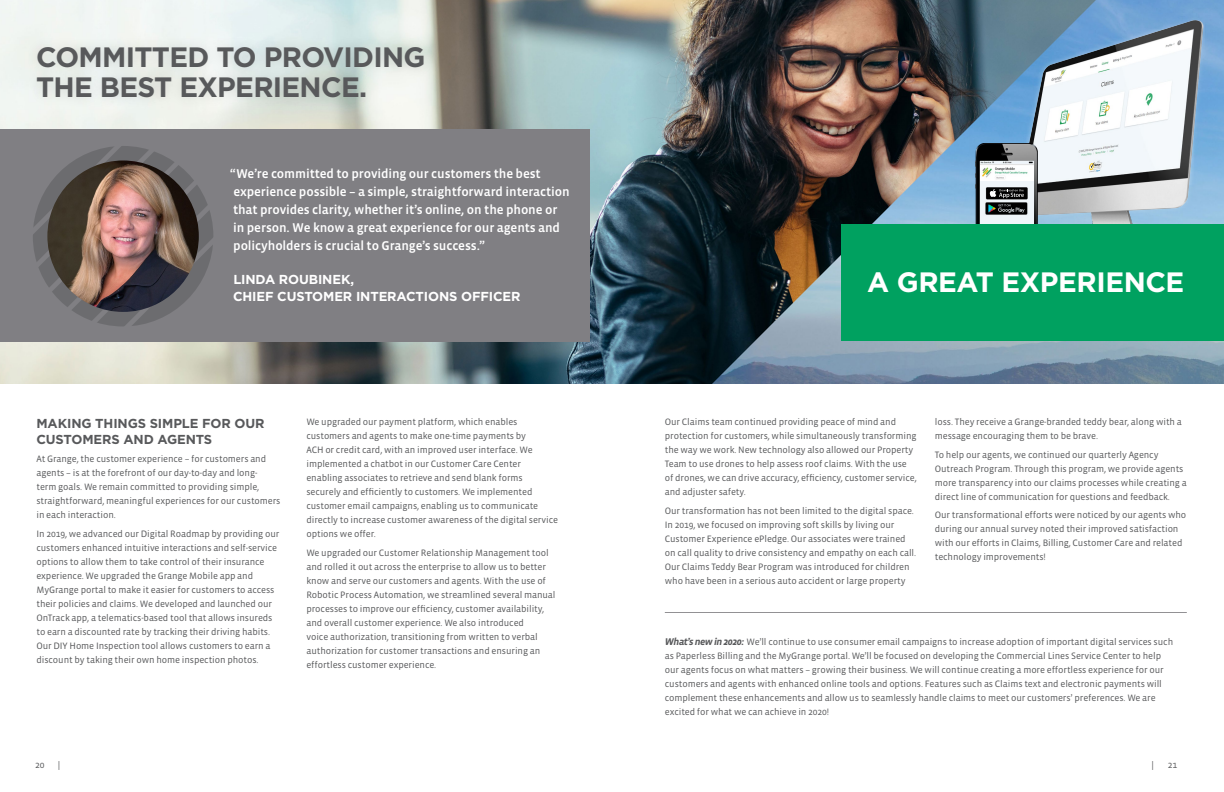
<style>
.page{position:relative;width:1224px;height:792px;background:#fff}
.page>*{position:absolute;margin:0;border:0;box-sizing:border-box;transform-origin:0 0}
.t1{font:700 28px/30px "Gotham";letter-spacing:-.025em;color:#58595b}
.t2{font:700 28px "Gotham";letter-spacing:-.015em;color:#fff}
.t3{font:500 13px/18px "Vista Sans OT";letter-spacing:-.01em;color:#fff}
.t4{font:700 13px/17px "Gotham";letter-spacing:-.01em;color:#fff}
.t5{font:700 13px/16px "Gotham";letter-spacing:-.01em;color:#58595b}
.t6{font:9.5px/14px "Vista Sans OT";letter-spacing:-.01em;color:#58595b}
.s1{font-weight:700;font-style:italic;font-size:10px}
</style>
<div class="page">
<img style="left:0;top:0;width:712px;height:384px">
<div style="left:0;top:129px;width:590px;height:213px;background:#807f83"></div>
<div style="left:25px;top:35px;width:411px;height:75px;background:#000;opacity:.13"></div>
<svg style="left:33px;top:146px;width:180px;height:180px"></svg>
<img style="left:47px;top:161px;width:152px;height:151px;border-radius:76px">
<img style="left:712px;top:0;width:512px;height:384px">
<img style="left:971px;top:13px;width:253px;height:211px">
<img style="left:971px;top:143px;width:72px;height:81px">
<div style="left:980px;top:165px;width:53px;height:77px;background:#eff5f9"></div>
<img style="left:980px;top:165px;width:53px;height:15px">
<div style="left:986px;top:187px;width:42px;height:13px;background:#939698"></div>
<div style="left:986px;top:187px;width:42px;height:12px;background:#000"></div>
<svg style="left:989px;top:189px;width:35px;height:9px"></svg>
<img style="left:985px;top:202px;width:43px;height:13px">
<div style="left:841px;top:224px;width:383px;height:117px;background:#00a160"></div>
<hr style="left:665px;top:612px;width:522px;height:1px;background:#807f83">
<h1 class="t1" style="left:36px;top:42px;width:391px">COMMITTED TO PROVIDING<br>THE BEST EXPERIENCE.</h1>
<p class="t3" style="left:230px;top:165px;width:341px">“We’re committed to providing our customers the best experience possible – a simple, straightforward interaction that provides clarity, whether it’s online, on the phone or<br>in person. We know a great experience for our agents and policyholders is crucial to Grange’s success.”</p>
<h2 class="t4" style="left:233px;top:271px;width:289px">LINDA ROUBINEK,<br>CHIEF CUSTOMER INTERACTIONS OFFICER</h2>
<h2 class="t5" style="left:36px;top:415px;width:230px">MAKING THINGS SIMPLE FOR OUR<br>CUSTOMERS AND AGENTS</h2>
<p class="t6" style="left:36px;top:452px;width:246px">At Grange, the customer experience – for customers and agents – is at the forefront of our day-to-day and long-<br>term goals. We remain committed to providing simple, straightforward, meaningful experiences for our customers in each interaction.</p>
<p class="t6" style="left:36px;top:527px;width:245px">In 2019, we advanced our Digital Roadmap by providing our customers enhanced intuitive interactions and self-service options to allow them to take control of their insurance experience. We upgraded the Grange Mobile app and MyGrange portal to make it easier for customers to access their policies and claims. We developed and launched our OnTrack app, a telematics-based tool that allows insureds to earn a discounted rate by tracking their driving habits.<br>Our DIY Home Inspection tool allows customers to earn a discount by taking their own home inspection photos.</p>
<p class="t6" style="left:306px;top:415px;width:253px">We upgraded our payment platform, which enables customers and agents to make one-time payments by<br>ACH or credit card, with an improved user interface. We implemented a chatbot in our Customer Care Center enabling associates to retrieve and send blank forms securely and efficiently to customers. We implemented customer email campaigns, enabling us to communicate directly to increase customer awareness of the digital service options we offer.</p>
<p class="t6" style="left:306px;top:546px;width:251px">We upgraded our Customer Relationship Management tool and rolled it out across the enterprise to allow us to better know and serve our customers and agents. With the use of Robotic Process Automation, we streamlined several manual processes to improve our efficiency, customer availability, and overall customer experience. We also introduced<br>voice authorization, transitioning from written to verbal authorization for customer transactions and ensuring an effortless customer experience.</p>
<p class="t6" style="left:35px;top:758px;width:11px">20</p>
<p class="t6" style="left:58px;top:758px;width:4px">|</p>
<h1 class="t2" style="left:867px;top:264px;width:319px">A GREAT EXPERIENCE</h1>
<p class="t6" style="left:665px;top:415px;width:253px">Our Claims team continued providing peace of mind and protection for customers, while simultaneously transforming the way we work. New technology also allowed our Property Team to use drones to help assess roof claims. With the use of drones, we can drive accuracy, efficiency, customer service, and adjuster safety.</p>
<p class="t6" style="left:665px;top:504px;width:253px">Our transformation has not been limited to the digital space.<br>In 2019, we focused on improving soft skills by living our Customer Experience ePledge. Our associates were trained on call quality to drive consistency and empathy on each call.<br>Our Claims Teddy Bear Program was introduced for children who have been in a serious auto accident or large property</p>
<p class="t6" style="left:935px;top:415px;width:249px">loss. They receive a Grange-branded teddy bear, along with a message encouraging them to be brave.</p>
<p class="t6" style="left:935px;top:448px;width:253px">To help our agents, we continued our quarterly Agency Outreach Program. Through this program, we provide agents more transparency into our claims processes while creating a direct line of communication for questions and feedback.</p>
<p class="t6" style="left:935px;top:508px;width:253px">Our transformational efforts were noticed by our agents who during our annual survey noted their improved satisfaction with our efforts in Claims, Billing, Customer Care and related technology improvements!</p>
<p class="t6" style="left:665px;top:635px;width:510px"><span class="s1">What’s new in 2020:</span> We’ll continue to use consumer email campaigns to increase adoption of important digital services such as Paperless Billing and the MyGrange portal. We’ll be focused on developing the Commercial Lines Service Center to help our agents focus on what matters – growing their business. We will continue creating a more effortless experience for our customers and agents with enhanced online tools and options. Features such as Claims text and electronic payments will complement these enhancements and allow us to seamlessly handle claims to meet our customers’ preferences. We are excited for what we can achieve in 2020!</p>
<p class="t6" style="left:1152px;top:758px;width:4px">|</p>
<p class="t6" style="left:1168px;top:758px;width:11px">21</p>
</div>
